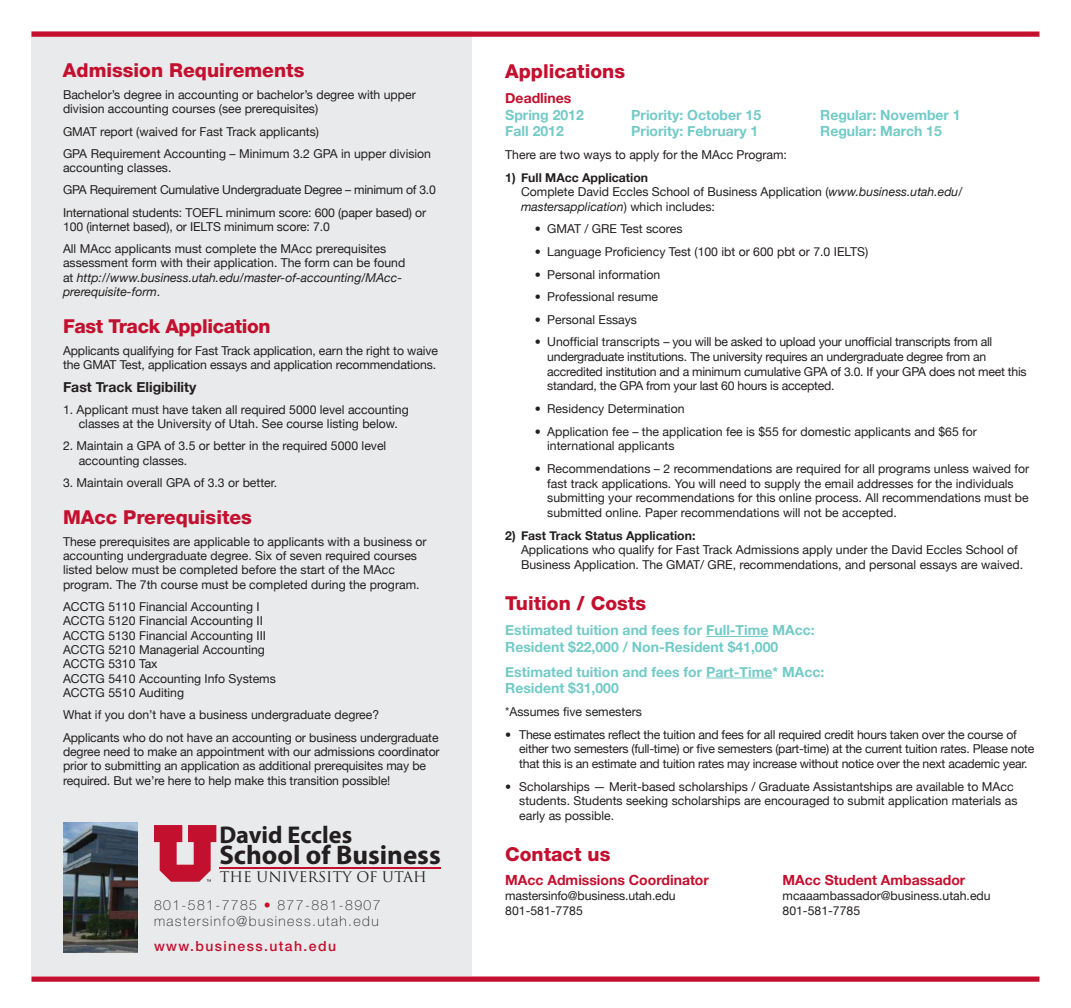
<style>
.page{position:relative;width:1071px;height:1008px;background:#fff}
.page>*{position:absolute;margin:0;border:0;box-sizing:border-box;transform-origin:0 0}
.t1{font:700 26.95px "Myriad Pro";color:#231f20}
.t2{font:700 24.32px "Myriad Pro";color:#231f20}
.t3{font:800 19.25px "Helvetica Neue LT Std";color:#c3102f}
.t4{font:800 19.25px "Helvetica Neue LT Std";letter-spacing:-.02em;color:#c3102f}
.t5{font:14.17px "Trajan Pro";color:#231f20}
.t6{font:700 14px/16.8px "Helvetica Neue";color:#73cac7}
.t7{font:700 14px "Helvetica Neue";color:#c3102f}
.t8{font:100 14px/16.8px "Helvetica Neue LT Std";letter-spacing:.1em;color:#231f20}
.t9{font:500 14px "Helvetica Neue LT Std";letter-spacing:.1em;color:#c3102f}
.t10{font:700 14px "Helvetica Neue";color:#231f20}
.t11{font:12.25px/14.3px "Helvetica Neue";color:#231f20}
.t12{font:12.25px/14.7px "Helvetica Neue";letter-spacing:-.02em;color:#231f20}
.t13{font:italic 12.25px/14.3px "Helvetica Neue";color:#231f20}
.t14{font:700 12.25px "Helvetica Neue";color:#231f20}
.s1{font-style:normal}
.s2{color:#c3102f}
.s3{font-weight:700}
.s4{font-style:italic}
</style>
<div class="page">
<div style="left:32px;top:32px;width:440px;height:944px;background:#e9eaeb"></div>
<hr style="left:706px;top:636px;width:63px;height:1px;background:#73cac7">
<hr style="left:706px;top:678px;width:66px;height:1px;background:#73cac7">
<div style="left:32px;top:32px;width:1008px;height:5px;background:#c3102f"></div>
<div style="left:32px;top:976px;width:1008px;height:6px;background:#c3102f"></div>
<svg style="left:154px;top:825px;width:62px;height:57px"></svg>
<hr style="left:219px;top:867px;width:221px;height:1px;background:#c3102f">
<img style="left:63px;top:822px;width:74px;height:131px">
<h3 class="t3" style="left:63px;top:58px;width:243px">Admission Requirements</h3>
<p class="t11" style="left:63px;top:87px;width:354px">Bachelor’s degree in accounting or bachelor’s degree with upper division accounting courses (see prerequisites)</p>
<p class="t11" style="left:63px;top:120px;width:370px;line-height:22.2px">GMAT report (waived for Fast Track applicants)<br>GPA Requirement Accounting – Minimum 3.2 GPA in upper division</p>
<p class="t11" style="left:63px;top:156px;width:374px;line-height:22.2px">accounting classes.<br>GPA Requirement Cumulative Undergraduate Degree – minimum of 3.0<br>International students: TOEFL minimum score: 600 (paper based) or</p>
<p class="t11" style="left:63px;top:215px;width:325px;line-height:22.2px">100 (internet based), or IELTS minimum score: 7.0<br>All MAcc applicants must complete the MAcc prerequisites</p>
<p class="t13" style="left:63px;top:256px;width:344px"><span class="s1">assessment form with their application. The form can be found at</span> http://www.business.utah.edu/master-of-accounting/MAcc&shy;prerequisite-form<span class="s1">.</span></p>
<h3 class="t4" style="left:63px;top:314px;width:209px">Fast Track Application</h3>
<p class="t11" style="left:63px;top:343px;width:377px">Applicants qualifying for Fast Track application, earn the right to waive the GMAT Test, application essays and application recommendations.</p>
<p class="t10" style="left:63px;top:378px;width:135px">Fast Track Eligibility</p>
<p class="t11" style="left:63px;top:402px;width:347px;text-align:center">1. Applicant must have taken all required 5000 level accounting classes at the University of Utah. See course listing below.</p>
<p class="t11" style="left:79px;top:439px;width:309px;text-indent:-16px">2. Maintain a GPA of 3.5 or better in the required 5000 level accounting classes.</p>
<p class="t11" style="left:63px;top:475px;width:216px">3. Maintain overall GPA of 3.3 or better.</p>
<h3 class="t3" style="left:63px;top:505px;width:190px">MAcc Prerequisites</h3>
<p class="t11" style="left:63px;top:534px;width:365px">These prerequisites are applicable to applicants with a business or accounting undergraduate degree. Six of seven required courses listed below must be completed before the start of the MAcc program. The 7th course must be completed during the program.</p>
<p class="t11" style="left:63px;top:599px;width:214px">ACCTG 5110 Financial Accounting I<br>ACCTG 5120 Financial Accounting II<br>ACCTG 5130 Financial Accounting III<br>ACCTG 5210 Managerial Accounting<br>ACCTG 5310 Tax<br>ACCTG 5410 Accounting Info Systems<br>ACCTG 5510 Auditing</p>
<p class="t11" style="left:63px;top:704px;width:377px;line-height:22.2px">What if you don’t have a business undergraduate degree?<br>Applicants who do not have an accounting or business undergraduate</p>
<p class="t11" style="left:63px;top:744px;width:378px">degree need to make an appointment with our admissions coordinator prior to submitting an application as additional prerequisites may be required. But we’re here to help make this transition possible!</p>
<h2 class="t2" style="left:219px;top:819px;width:134px">David Eccles</h2>
<h1 class="t1" style="left:219px;top:838px;width:223px">School of Business</h1>
<p class="t5" style="left:220px;top:867px;width:209px">THE UNIVERSITY OF UTAH</p>
<p class="t8" style="left:154px;top:896px;width:228px">801-581-7785 <span class="s2">•</span> 877-881-8907 mastersinfo@business.utah.edu</p>
<p class="t9" style="left:154px;top:938px;width:184px">www.business.utah.edu</p>
<h3 class="t3" style="left:505px;top:60px;width:121px">Applications</h3>
<p class="t7" style="left:505px;top:89px;width:68px">Deadlines</p>
<p class="t6" style="left:505px;top:106px;width:80px">Spring 2012</p>
<p class="t6" style="left:631px;top:106px;width:131px">Priority: October 15</p>
<p class="t6" style="left:820px;top:106px;width:142px">Regular: November 1</p>
<p class="t6" style="left:505px;top:123px;width:60px">Fall 2012</p>
<p class="t6" style="left:631px;top:123px;width:129px">Priority: February 1</p>
<p class="t6" style="left:820px;top:123px;width:123px">Regular: March 15</p>
<p class="t11" style="left:505px;top:147px;width:283px">There are two ways to apply for the MAcc Program:</p>
<p class="t11" style="left:521px;top:170px;width:443px;text-indent:-16px"><span class="s3">1) Full MAcc Application<br></span>Complete David Eccles School of Business Application (<span class="s4">www.business.utah.edu/ mastersapplication</span>) which includes:</p>
<p class="t11" style="left:535px;top:222px;width:149px">• GMAT / GRE Test scores</p>
<p class="t11" style="left:535px;top:244px;width:335px">• Language Proficiency Test (100 ibt or 600 pbt or 7.0 IELTS)</p>
<p class="t11" style="left:535px;top:267px;width:127px">• Personal information</p>
<p class="t11" style="left:535px;top:290px;width:125px">• Professional resume</p>
<p class="t11" style="left:535px;top:312px;width:104px">• Personal Essays</p>
<p class="t12" style="left:547px;top:334px;width:481px;text-indent:-12px">• Unofficial transcripts – you will be asked to upload your unofficial transcripts from all undergraduate institutions. The university requires an undergraduate degree from an accredited institution and a minimum cumulative GPA of 3.0. If your GPA does not meet this standard, the GPA from your last 60 hours is accepted.</p>
<p class="t11" style="left:535px;top:401px;width:151px">• Residency Determination</p>
<p class="t11" style="left:547px;top:424px;width:431px;text-indent:-12px">• Application fee – the application fee is $55 for domestic applicants and $65 for international applicants</p>
<p class="t11" style="left:547px;top:461px;width:483px;text-indent:-12px">• Recommendations – 2 recommendations are required for all programs unless waived for fast track applications. You will need to supply the email addresses for the individuals submitting your recommendations for this online process. All recommendations must be submitted online. Paper recommendations will not be accepted.</p>
<p class="t14" style="left:505px;top:528px;width:192px">2) Fast Track Status Application:</p>
<p class="t11" style="left:521px;top:542px;width:504px">Applications who qualify for Fast Track Admissions apply under the David Eccles School of<br>Business Application. The GMAT/ GRE, recommendations, and personal essays are waived.</p>
<h3 class="t3" style="left:505px;top:592px;width:142px">Tuition / Costs</h3>
<p class="t6" style="left:505px;top:621px;width:311px">Estimated tuition and fees for Full-Time MAcc:<br>Resident $22,000 / Non-Resident $41,000</p>
<p class="t6" style="left:505px;top:663px;width:321px">Estimated tuition and fees for Part-Time* MAcc:<br>Resident $31,000</p>
<p class="t11" style="left:505px;top:704px;width:138px">*Assumes five semesters</p>
<p class="t12" style="left:519px;top:727px;width:517px;text-indent:-14px">• These estimates reflect the tuition and fees for all required credit hours taken over the course of either two semesters (full-time) or five semesters (part-time) at the current tuition rates. Please note that this is an estimate and tuition rates may increase without notice over the next academic year.</p>
<p class="t11" style="left:519px;top:779px;width:500px;text-indent:-14px">• Scholarships — Merit-based scholarships / Graduate Assistantships are available to MAcc students. Students seeking scholarships are encouraged to submit application materials as early as possible.</p>
<h3 class="t3" style="left:505px;top:843px;width:107px">Contact us</h3>
<p class="t7" style="left:505px;top:872px;width:205px">MAcc Admissions Coordinator</p>
<p class="t11" style="left:505px;top:888px;width:172px">mastersinfo@business.utah.edu<br>801-581-7785</p>
<p class="t7" style="left:783px;top:872px;width:184px">MAcc Student Ambassador</p>
<p class="t11" style="left:783px;top:888px;width:210px">mcaaambassador@business.utah.edu<br>801-581-7785</p>
</div>
